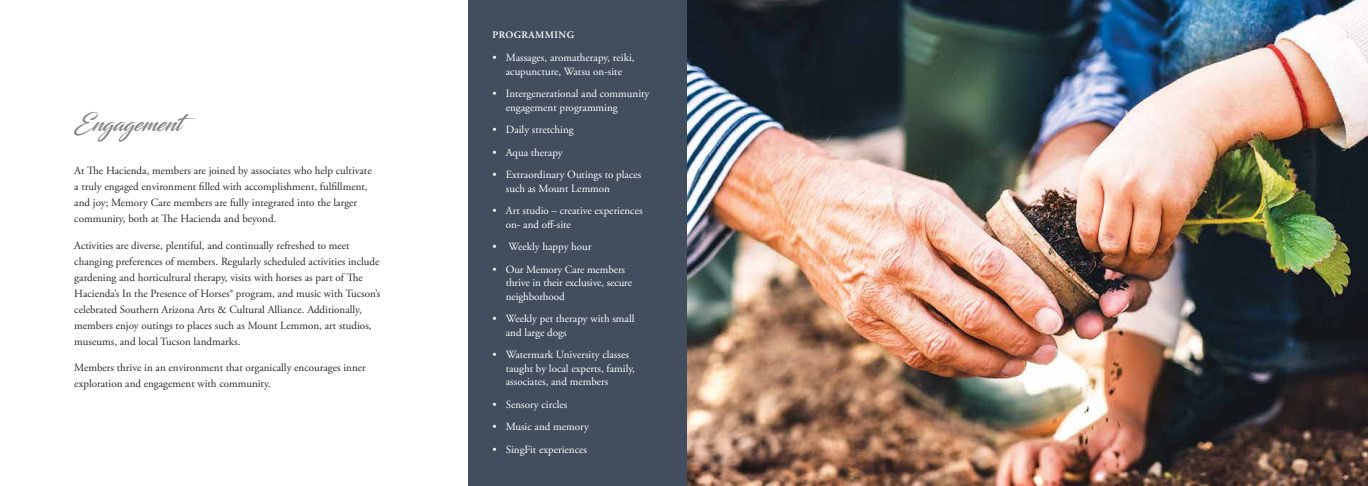
<style>
.page{position:relative;width:1368px;height:486px;background:#fff}
.page>*{position:absolute;margin:0;border:0;box-sizing:border-box;transform-origin:0 0}
.t1{font:23px "Blacksword";color:#7f8183}
.t2{font:11px/16px "Adobe Garamond Pro";color:#292829}
.t3{font:11px/13.5px "Adobe Garamond Pro";color:#fff}
.t4{font:600 10px "Adobe Garamond Pro";letter-spacing:.045em;color:#fff}
</style>
<div class="page">
<img style="left:686px;top:0;width:682px;height:486px">
<div style="left:468px;top:0;width:218px;height:486px;background:#424e5d"></div>
<h1 class="t1" style="left:74px;top:110px;width:125px">Engagement</h1>
<p class="t2" style="left:74px;top:163px;width:299px">At The Hacienda, members are joined by associates who help cultivate a truly engaged environment filled with accomplishment, fulfillment, and joy; Memory Care members are fully integrated into the larger community, both at The Hacienda and beyond.</p>
<p class="t2" style="left:74px;top:237px;width:308px">Activities are diverse, plentiful, and continually refreshed to meet changing preferences of members. Regularly scheduled activities include gardening and horticultural therapy, visits with horses as part of The Hacienda’s In the Presence of Horses® program, and music with Tucson’s celebrated Southern Arizona Arts &amp; Cultural Alliance. Additionally, members enjoy outings to places such as Mount Lemmon, art studios, museums, and local Tucson landmarks.</p>
<p class="t2" style="left:74px;top:360px;width:293px">Members thrive in an environment that organically encourages inner exploration and engagement with community.</p>
<p class="t4" style="left:492px;top:29px;width:83px">PROGRAMMING</p>
<p class="t3" style="left:492px;top:52px;width:144px;text-align:center">• Massages, aromatherapy, reiki, acupuncture, Watsu on-site</p>
<p class="t3" style="left:506px;top:88px;width:145px;text-indent:-13px">• Intergenerational and community engagement programming</p>
<p class="t3" style="left:492px;top:124px;width:83px">• Daily stretching</p>
<p class="t3" style="left:492px;top:146px;width:72px">• Aqua therapy</p>
<p class="t3" style="left:506px;top:169px;width:137px;text-indent:-13px">• Extraordinary Outings to places such as Mount Lemmon</p>
<p class="t3" style="left:506px;top:205px;width:138px;text-indent:-13px">• Art studio – creative experiences on- and off-site</p>
<p class="t3" style="left:492px;top:241px;width:101px">• Weekly happy hour</p>
<p class="t3" style="left:506px;top:263px;width:128px;text-indent:-13px">• Our Memory Care members thrive in their exclusive, secure neighborhood</p>
<p class="t3" style="left:506px;top:313px;width:130px;text-indent:-13px">• Weekly pet therapy with small and large dogs</p>
<p class="t3" style="left:506px;top:349px;width:131px;text-indent:-13px">• Watermark University classes taught by local experts, family, associates, and members</p>
<p class="t3" style="left:492px;top:398px;width:77px">• Sensory circles</p>
<p class="t3" style="left:492px;top:420px;width:98px">• Music and memory</p>
<p class="t3" style="left:492px;top:443px;width:96px">• SingFit experiences</p>
</div>
